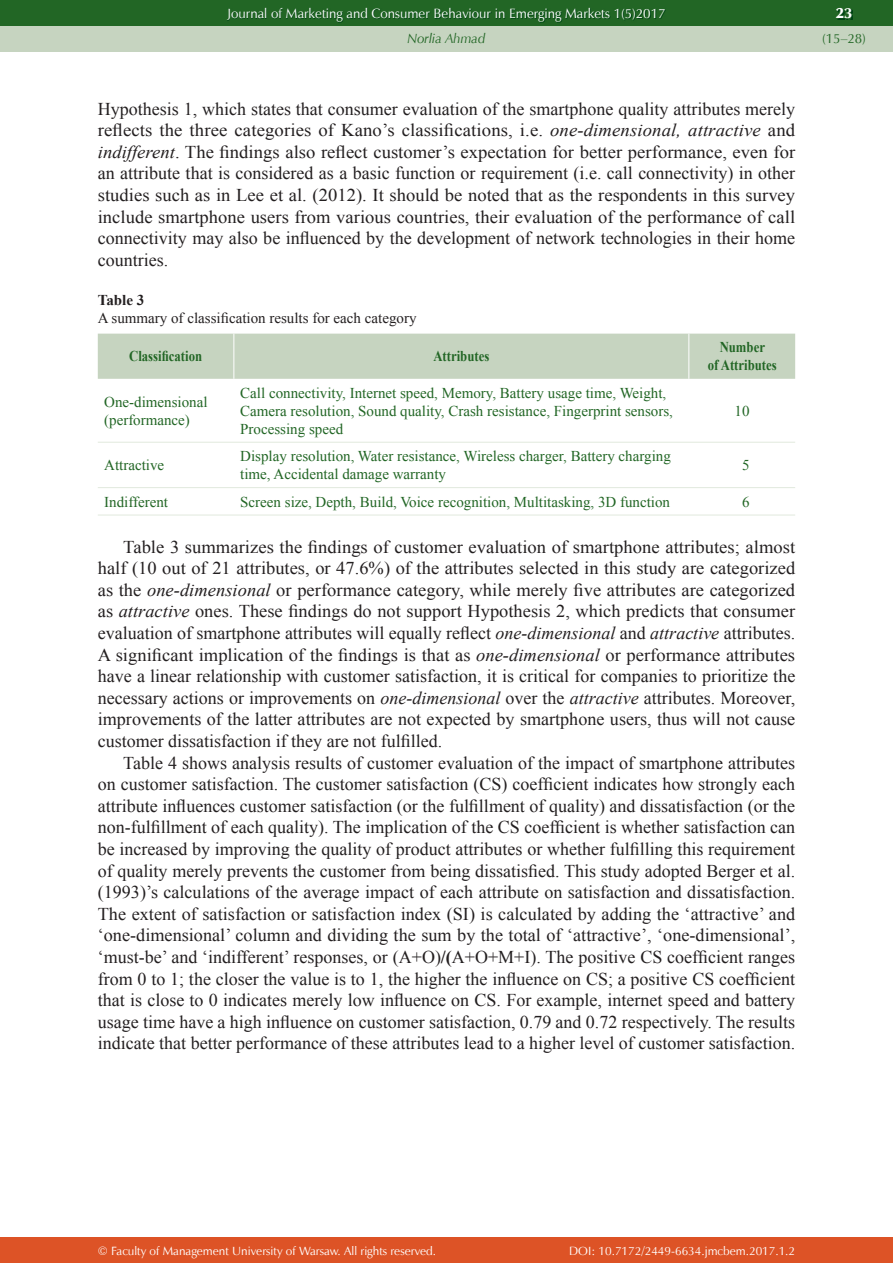
<style>
.page{position:relative;width:893px;height:1263px;background:#fff}
.page>*{position:absolute;margin:0;border:0;box-sizing:border-box;transform-origin:0 0}
.t1{font:18px/21.6px "Times New Roman";color:#231f20;text-align:justify}
.t2{font:15px/18px "Times New Roman";color:#226625}
.t3{font:15px "Times New Roman";color:#231f20}
.t4{font:700 15px/18px "Times New Roman";color:#226625;text-align:center;scale:.85 1}
.t5{font:700 15px "Times New Roman";color:#231f20}
.t6{font:15px "Zapf Humnst Ult EU";color:#fff}
.t7{font:13.5px "Zapf Humnst EU";color:#fff}
.t8{font:italic 13.5px "Zapf Humnst EU";color:#226625}
.t9{font:13.5px "Zapf Humnst EU";color:#226625}
.t10{font:12px "Zapf Humnst EU";color:#fff}
.s1{font-style:italic}
.s2{font-weight:700}
</style>
<div class="page">
<div style="left:0;top:0;width:893px;height:51px;background:#c6d4c0"></div>
<div style="left:0;top:1237px;width:893px;height:26px;background:#dd5326"></div>
<div style="left:0;top:0;width:893px;height:26px;background:#226625"></div>
<img style="left:228px;top:9px;width:438px;height:14px">
<img style="left:837px;top:10px;width:16px;height:10px">
<div style="left:98px;top:334px;width:697px;height:45px;background:#c6d4c0"></div>
<hr style="left:98px;top:442px;width:697px;height:1px;background:#e1e9dd">
<hr style="left:98px;top:487px;width:697px;height:1px;background:#e1e9dd">
<hr style="left:98px;top:515px;width:697px;height:1px;background:#e1e9dd">
<hr style="left:233px;top:334px;width:1px;height:45px;background:#fff">
<hr style="left:688px;top:334px;width:1px;height:45px;background:#fff">
<p class="t7" style="left:227px;top:5px;width:440px">Journal of Marketing and Consumer Behaviour in Emerging Markets 1(5)2017</p>
<p class="t8" style="left:407px;top:30px;width:79px">Norlia Ahmad</p>
<p class="t1" style="left:98px;top:98px;width:699px">Hypothesis 1, which states that consumer evaluation of the smartphone quality attributes merely reflects the three categories of Kano’s classifications, i.e. <span class="s1">one-dimensional, attractive</span> and <span class="s1">indifferent</span>. The findings also reflect customer’s expectation for better performance, even for an attribute that is considered as a basic function or requirement (i.e. call connectivity) in other studies such as in Lee et al. (2012). It should be noted that as the respondents in this survey include smartphone users from various countries, their evaluation of the performance of call connectivity may also be influenced by the development of network technologies in their home countries.</p>
<p class="t5" style="left:98px;top:292px;width:48px">Table 3</p>
<p class="t3" style="left:98px;top:310px;width:320px">A summary of classification results for each category</p>
<p class="t4" style="left:129px;top:347px;width:87px">Classification</p>
<p class="t4" style="left:433px;top:347px;width:67px">Attributes</p>
<p class="t4" style="left:708px;top:338px;width:83px">Number<br>of Attributes</p>
<p class="t2" style="left:104px;top:393px;width:105px">One-dimensional (performance)</p>
<p class="t2" style="left:240px;top:384px;width:434px">Call connectivity, Internet speed, Memory, Battery usage time, Weight,<br>Camera resolution, Sound quality, Crash resistance, Fingerprint sensors,<br>Processing speed</p>
<p class="t2" style="left:734px;top:402px;width:16px">10</p>
<p class="t2" style="left:104px;top:456px;width:61px">Attractive</p>
<p class="t2" style="left:240px;top:447px;width:432px">Display resolution, Water resistance, Wireless charger, Battery charging time, Accidental damage warranty</p>
<p class="t2" style="left:742px;top:456px;width:9px">5</p>
<p class="t2" style="left:104px;top:492px;width:65px">Indifferent</p>
<p class="t2" style="left:240px;top:492px;width:431px">Screen size, Depth, Build, Voice recognition, Multitasking, 3D function</p>
<p class="t2" style="left:742px;top:492px;width:9px">6</p>
<p class="t1" style="left:98px;top:536px;width:699px;text-indent:26px">Table 3 summarizes the findings of customer evaluation of smartphone attributes; almost half (10 out of 21 attributes, or 47.6%) of the attributes selected in this study are categorized as the <span class="s1">one-dimensional</span> or performance category, while merely five attributes are categorized as <span class="s1">attractive</span> ones. These findings do not support Hypothesis 2, which predicts that consumer evaluation of smartphone attributes will equally reflect <span class="s1">one-dimensional</span> and <span class="s1">attractive</span> attributes.<br>A significant implication of the findings is that as <span class="s1">one-dimensional</span> or performance attributes have a linear relationship with customer satisfaction, it is critical for companies to prioritize the necessary actions or improvements on <span class="s1">one-dimensional</span> over the <span class="s1">attractive</span> attributes. Moreover, improvements of the latter attributes are not expected by smartphone users, thus will not cause customer dissatisfaction if they are not fulfilled.</p>
<p class="t1" style="left:98px;top:752px;width:699px;text-indent:26px">Table 4 shows analysis results of customer evaluation of the impact of smartphone attributes on customer satisfaction. The customer satisfaction (CS) coefficient indicates how strongly each attribute influences customer satisfaction (or the fulfillment of quality) and dissatisfaction (or the non-fulfillment of each quality). The implication of the CS coefficient is whether satisfaction can be increased by improving the quality of product attributes or whether fulfilling this requirement of quality merely prevents the customer from being dissatisfied. This study adopted Berger et al. (1993)’s calculations of the average impact of each attribute on satisfaction and dissatisfaction.<br>The extent of satisfaction or satisfaction index (SI) is calculated by adding the ‘attractive’ and ‘one-dimensional’ column and dividing the sum by the total of ‘attractive’, ‘one-dimensional’, ‘must-be’ and ‘indifferent’ responses, or (A+O)<span class="s2">/(</span>A+O+M+I). The positive CS coefficient ranges from 0 to 1; the closer the value is to 1, the higher the influence on CS; a positive CS coefficient that is close to 0 indicates merely low influence on CS. For example, internet speed and battery usage time have a high influence on customer satisfaction, 0.79 and 0.72 respectively. The results indicate that better performance of these attributes lead to a higher level of customer satisfaction.</p>
<p class="t6" style="left:836px;top:4px;width:18px">23</p>
<p class="t9" style="left:822px;top:30px;width:45px">(15–28)</p>
<p class="t10" style="left:98px;top:1243px;width:340px">© Faculty of Management University of Warsaw. All rights reserved.</p>
<p class="t10" style="left:569px;top:1243px;width:227px">DOI: 10.7172/2449-6634.jmcbem.2017.1.2</p>
</div>
